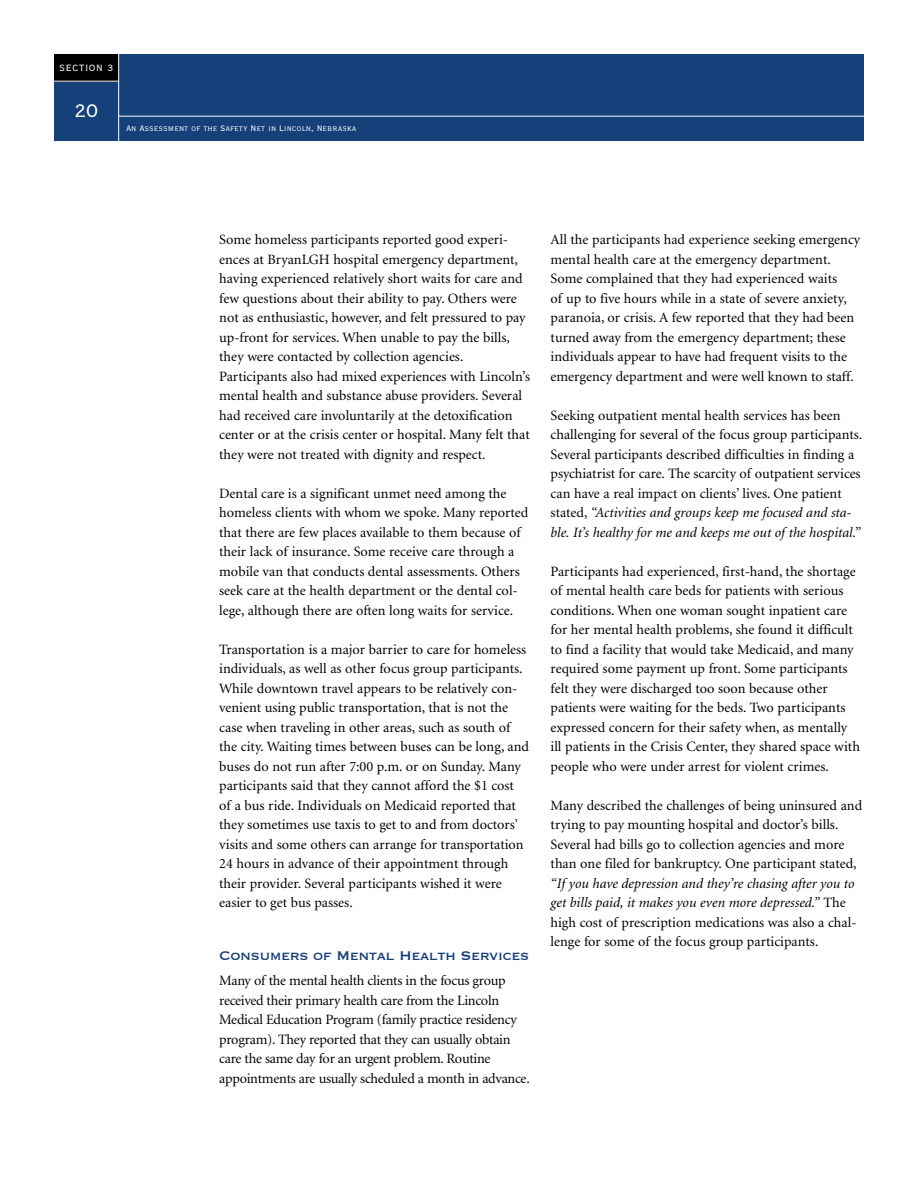
<style>
.page{position:relative;width:918px;height:1188px;background:#fff}
.page>*{position:absolute;margin:0;border:0;box-sizing:border-box;transform-origin:0 0}
.t1{font:24px "Copperplate Twenty Nine BC";color:#fff}
.t2{font:16.5px "Copperplate Thirty One BC";letter-spacing:-.03em;color:#164079}
.t3{font:14.25px/19.5px "Minion";color:#000}
.t4{font:14.25px/19.5px "Minion";letter-spacing:-.02em;color:#000}
.t5{font:italic 14.25px/19.5px "Minion";color:#000}
.t6{font:12px "Copperplate Twenty Nine BC";letter-spacing:.05em;color:#fff}
.t7{font:10.5px "Copperplate Twenty Nine BC";color:#fff}
.s1{font-style:italic}
.s2{font-style:normal}
</style>
<div class="page">
<div style="left:54px;top:54px;width:810px;height:87px;background:#164079"></div>
<div style="left:54px;top:54px;width:65px;height:27px;background:#000"></div>
<hr style="left:54px;top:81px;width:65px;height:1px;background:#fff">
<hr style="left:118px;top:54px;width:1px;height:87px;background:#fff">
<hr style="left:119px;top:116px;width:745px;height:1px;background:#fff">
<p class="t6" style="left:59px;top:60px;width:56px">SECTION 3</p>
<h1 class="t1" style="left:74px;top:94px;width:25px">20</h1>
<p class="t7" style="left:126px;top:121px;width:232px">An Assessment of the Safety Net in Lincoln, Nebraska</p>
<p class="t3" style="left:219px;top:231px;width:312px">Some homeless participants reported good experi&shy;ences at BryanLGH hospital emergency department, having experienced relatively short waits for care and few questions about their ability to pay. Others were not as enthusiastic, however, and felt pressured to pay up-front for services. When unable to pay the bills, they were contacted by collection agencies.<br>Participants also had mixed experiences with Lincoln’s mental health and substance abuse providers. Several had received care involuntarily at the detoxification center or at the crisis center or hospital. Many felt that they were not treated with dignity and respect.</p>
<p class="t3" style="left:219px;top:485px;width:311px">Dental care is a significant unmet need among the homeless clients with whom we spoke. Many reported that there are few places available to them because of their lack of insurance. Some receive care through a mobile van that conducts dental assessments. Others seek care at the health department or the dental col&shy;lege, although there are often long waits for service.</p>
<p class="t3" style="left:219px;top:641px;width:311px">Transportation is a major barrier to care for homeless individuals, as well as other focus group participants.<br>While downtown travel appears to be relatively con&shy;venient using public transportation, that is not the case when traveling in other areas, such as south of the city. Waiting times between buses can be long, and buses do not run after 7:00 p.m. or on Sunday. Many participants said that they cannot afford the $1 cost of a bus ride. Individuals on Medicaid reported that they sometimes use taxis to get to and from doctors’ visits and some others can arrange for transportation 24 hours in advance of their appointment through their provider. Several participants wished it were easier to get bus passes.</p>
<p class="t2" style="left:219px;top:944px;width:312px">Consumers of Mental Health Services</p>
<p class="t4" style="left:219px;top:972px;width:312px">Many of the mental health clients in the focus group received their primary health care from the Lincoln Medical Education Program (family practice residency program). They reported that they can usually obtain care the same day for an urgent problem. Routine appointments are usually scheduled a month in advance.</p>
<p class="t3" style="left:551px;top:231px;width:311px">All the participants had experience seeking emergency mental health care at the emergency department.<br>Some complained that they had experienced waits<br>of up to five hours while in a state of severe anxiety, paranoia, or crisis. A few reported that they had been turned away from the emergency department; these individuals appear to have had frequent visits to the emergency department and were well known to staff.</p>
<p class="t3" style="left:551px;top:407px;width:313px">Seeking outpatient mental health services has been challenging for several of the focus group participants.<br>Several participants described difficulties in finding a psychiatrist for care. The scarcity of outpatient services can have a real impact on clients’ lives. One patient stated, <span class="s1">“Activities and groups keep me focused and sta&shy;ble. It’s healthy for me and keeps me out of the hospital.”</span></p>
<p class="t3" style="left:551px;top:563px;width:311px">Participants had experienced, first-hand, the shortage of mental health care beds for patients with serious conditions. When one woman sought inpatient care for her mental health problems, she found it difficult to find a facility that would take Medicaid, and many required some payment up front. Some participants felt they were discharged too soon because other patients were waiting for the beds. Two participants expressed concern for their safety when, as mentally ill patients in the Crisis Center, they shared space with people who were under arrest for violent crimes.</p>
<p class="t3" style="left:551px;top:797px;width:313px">Many described the challenges of being uninsured and trying to pay mounting hospital and doctor’s bills.<br>Several had bills go to collection agencies and more than one filed for bankruptcy. One participant stated,</p>
<p class="t5" style="left:551px;top:875px;width:307px">“If you have depression and they’re chasing after you to get bills paid, it makes you even more depressed.” <span class="s2">The high cost of prescription medications was also a chal&shy;lenge for some of the focus group participants.</span></p>
</div>
